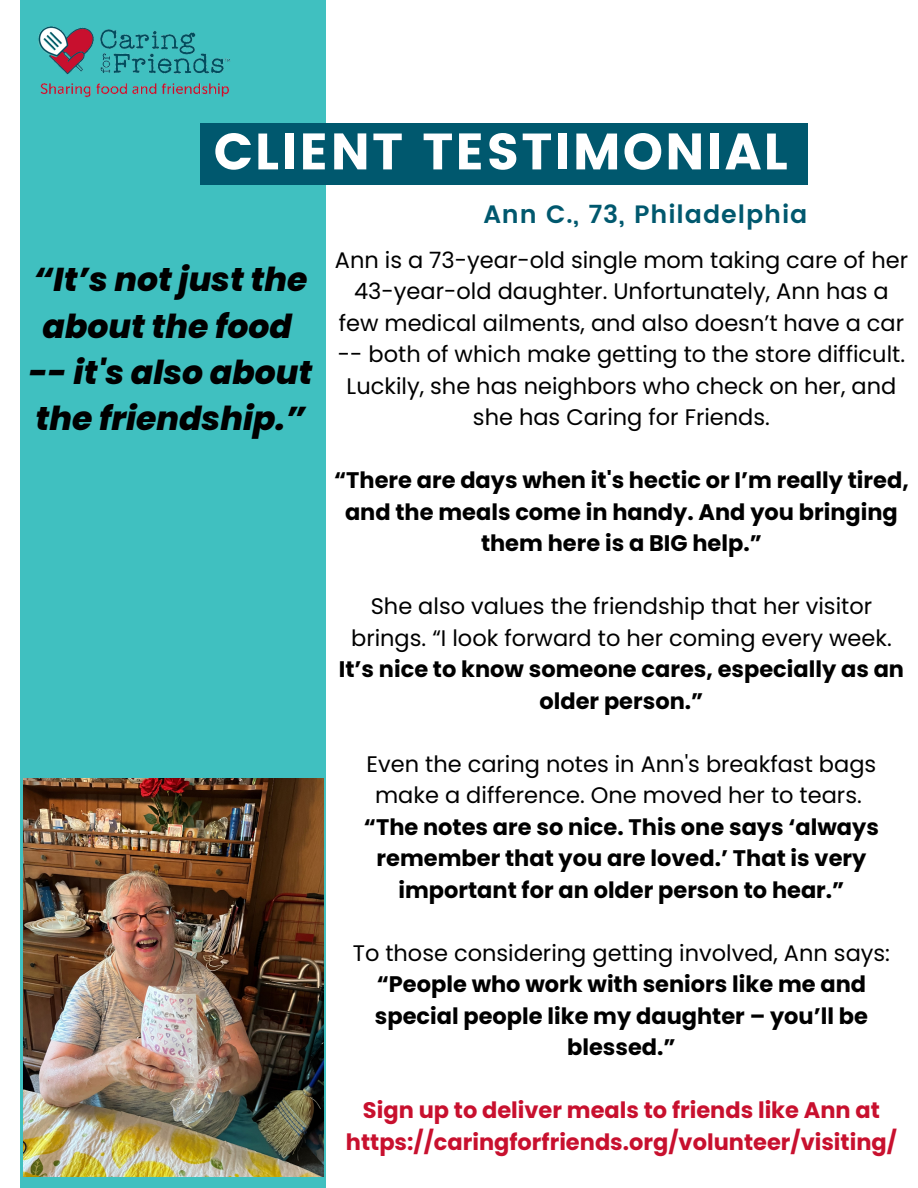
<style>
.page{position:relative;width:918px;height:1188px;background:#fff}
.page>*{position:absolute;margin:0;border:0;box-sizing:border-box;transform-origin:0 0}
.t1{font:51.15px "Poppins";letter-spacing:.035em;color:#fff}
.t2{font:italic 800 33px/46.2px "Poppins";color:#000;text-align:center}
.t3{font:600 25.2px "Poppins";letter-spacing:.035em;color:#00586e}
.t4{font:22.5px/31.5px "Poppins";color:#000;text-align:center}
.t5{font:700 22.5px/31.5px "Poppins";color:#000;text-align:center}
.t6{font:700 22.5px/31.5px "Poppins";color:#c8102e;text-align:center}
</style>
<div class="page">
<div style="left:20px;top:0;width:306px;height:1188px;background:#40c0c0"></div>
<div style="left:200px;top:123px;width:608px;height:62px;background:#00586e"></div>
<img style="left:38px;top:26px;width:192px;height:72px">
<img style="left:23px;top:779px;width:301px;height:398px">
<h1 class="t1" style="left:214px;top:122px;width:576px">CLIENT TESTIMONIAL</h1>
<p class="t3" style="left:483px;top:199px;width:326px">Ann C., 73, Philadelphia</p>
<p class="t4" style="left:335px;top:244px;width:575px">Ann is a 73-year-old single mom taking care of her 43-year-old daughter. Unfortunately, Ann has a few medical ailments, and also doesn’t have a car -- both of which make getting to the store difficult.<br>Luckily, she has neighbors who check on her, and she has Caring for Friends.</p>
<p class="t5" style="left:334px;top:465px;width:576px">“There are days when it's hectic or I’m really tired, and the meals come in handy. And you bringing them here is a BIG help.”</p>
<p class="t4" style="left:351px;top:591px;width:542px">She also values the friendship that her visitor brings. “I look forward to her coming every week.</p>
<p class="t5" style="left:339px;top:654px;width:567px">It’s nice to know someone cares, especially as an older person.”</p>
<p class="t4" style="left:367px;top:748px;width:511px">Even the caring notes in Ann's breakfast bags make a difference. One moved her to tears.</p>
<p class="t5" style="left:364px;top:811px;width:517px">“The notes are so nice. This one says ‘always remember that you are loved.’ That is very important for an older person to hear.”</p>
<p class="t4" style="left:353px;top:937px;width:539px">To those considering getting involved, Ann says:</p>
<p class="t5" style="left:375px;top:969px;width:495px">“People who work with seniors like me and special people like my daughter – you’ll be blessed.”</p>
<h2 class="t2" style="left:29px;top:257px;width:285px">“It’s not just the about the food -- it's also about the friendship.”</h2>
<p class="t6" style="left:346px;top:1095px;width:553px">Sign up to deliver meals to friends like Ann at https://caringforfriends.org/volunteer/visiting/</p>
</div>
